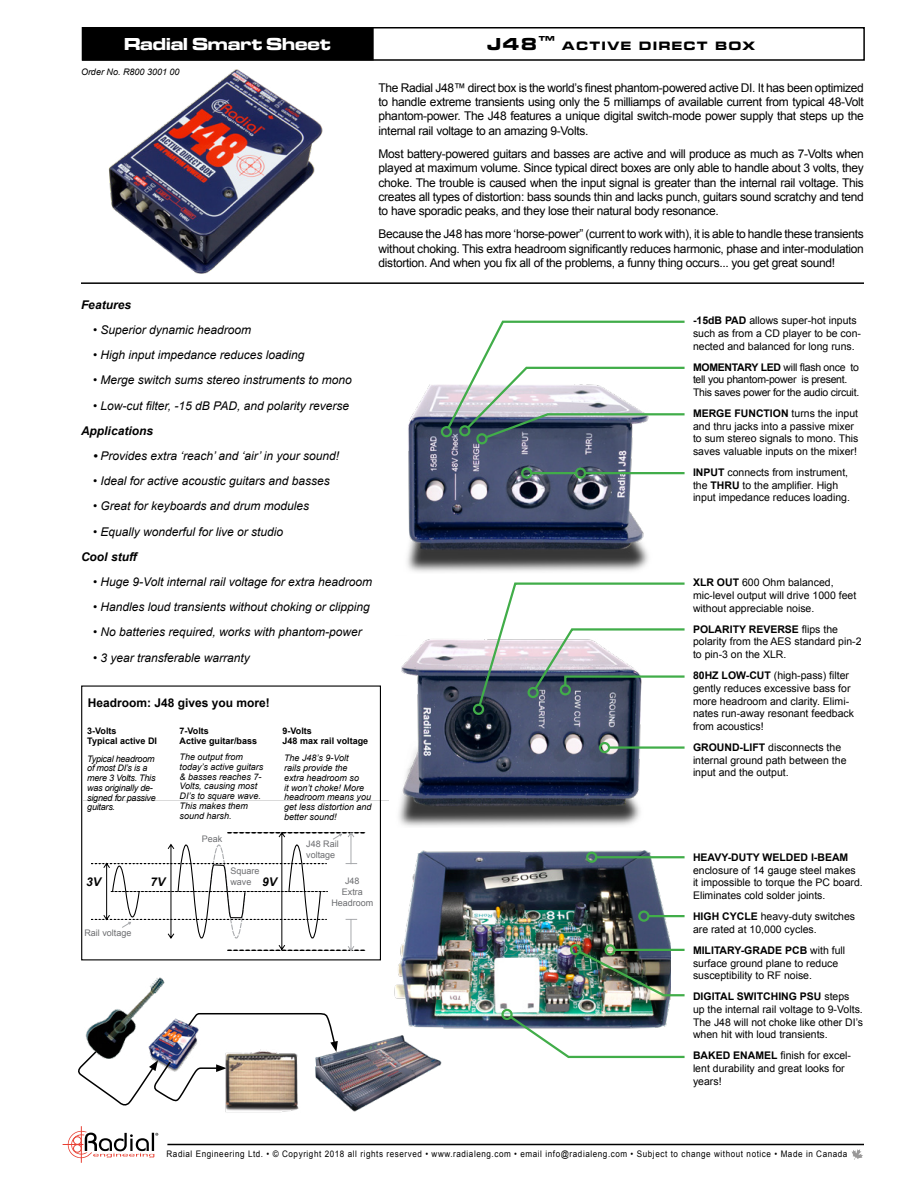
<style>
.page{position:relative;width:918px;height:1188px;background:#fff}
.page>*{position:absolute;margin:0;border:0;box-sizing:border-box;transform-origin:0 0}
.t1{font:18px "Microgramma D Bold Exte";color:#fff}
.t2{font:18px "Microgramma D Bold Exte";color:#000}
.t3{font:12.6px "Microgramma D Bold Exte";letter-spacing:.145em;color:#000}
.t4{font:12px/14.4px "Arial";letter-spacing:-.025em;color:#000;text-align:justify}
.t5{font:italic 12px "Arial";color:#000}
.t6{font:italic 700 12px "Arial";color:#000}
.t7{font:700 12px "Arial";color:#000}
.t8{font:10.5px/12.6px "Arial";color:#000}
.t9{font:10.5px/12.6px "Arial";letter-spacing:-.025em;color:#000}
.t10{font:700 10.5px "Arial";color:#000}
.t11{font:italic 9px/9.8px "Arial";color:#000}
.t12{font:9px "Arial";letter-spacing:.07em;color:#000;scale:.9 1}
.t13{font:italic 9px/9.8px "Arial";letter-spacing:-.025em;color:#000}
.t14{font:700 9px/10.8px "Arial";color:#000}
.t15{font:9px/10.8px "Arial";color:#6d6e71}
.s1{font-weight:700}
</style>
<div class="page">
<div style="left:82px;top:27px;width:783px;height:34px;border:2px solid #000"></div>
<div style="left:83px;top:28px;width:290px;height:32px;background:#000"></div>
<div style="left:82px;top:27px;width:292px;height:33px;border:2px solid #000"></div>
<hr style="left:167px;top:1144px;width:697px;height:1px;background:#000">
<hr style="left:81px;top:1126px;width:1px;height:37px;background:#e84032">
<svg style="left:63px;top:1131px;width:95px;height:27px"></svg>
<svg style="left:852px;top:1149px;width:11px;height:11px"></svg>
<img style="left:407px;top:384px;width:246px;height:188px">
<img style="left:398px;top:639px;width:243px;height:188px">
<img style="left:394px;top:850px;width:277px;height:179px">
<img style="left:108px;top:69px;width:215px;height:205px">
<hr style="left:81px;top:282px;width:783px;height:2px;background:#000">
<svg style="left:84px;top:801px;width:297px;height:159px"></svg>
<svg style="left:91px;top:827px;width:275px;height:126px"></svg>
<img style="left:112px;top:977px;width:53px;height:35px">
<svg style="left:78px;top:1012px;width:255px;height:94px"></svg>
<img style="left:223px;top:1049px;width:77px;height:64px">
<img style="left:313px;top:1033px;width:129px;height:79px">
<div style="left:441px;top:426px;width:11px;height:11px;border:2px solid #41ad49;border-radius:50%"></div>
<svg style="left:445px;top:320px;width:240px;height:120px"></svg>
<div style="left:476px;top:433px;width:12px;height:11px;border:2px solid #41ad49;border-radius:50%"></div>
<hr style="left:585px;top:472px;width:100px;height:2px;background:#41ad49">
<div style="left:575px;top:468px;width:11px;height:11px;border:2px solid #41ad49;border-radius:50%"></div>
<hr style="left:531px;top:472px;width:45px;height:2px;background:#41ad49">
<div style="left:521px;top:468px;width:11px;height:11px;border:2px solid #41ad49;border-radius:50%"></div>
<div style="left:473px;top:704px;width:11px;height:11px;border:2px solid #41ad49;border-radius:50%"></div>
<svg style="left:477px;top:582px;width:208px;height:126px"></svg>
<div style="left:560px;top:684px;width:11px;height:12px;border:2px solid #41ad49;border-radius:50%"></div>
<hr style="left:609px;top:746px;width:76px;height:3px;background:#41ad49">
<div style="left:599px;top:742px;width:11px;height:11px;border:2px solid #41ad49;border-radius:50%"></div>
<hr style="left:596px;top:856px;width:89px;height:2px;background:#41ad49">
<div style="left:586px;top:852px;width:11px;height:11px;border:2px solid #41ad49;border-radius:50%"></div>
<hr style="left:648px;top:915px;width:37px;height:2px;background:#41ad49">
<div style="left:638px;top:910px;width:12px;height:12px;border:2px solid #41ad49;border-radius:50%"></div>
<div style="left:604px;top:944px;width:12px;height:12px;border:2px solid #41ad49;border-radius:50%"></div>
<img style="left:577px;top:949px;width:108px;height:49px">
<div style="left:570px;top:944px;width:11px;height:11px;border:2px solid #41ad49;border-radius:50%"></div>
<svg style="left:508px;top:1014px;width:177px;height:45px"></svg>
<div style="left:501px;top:1009px;width:12px;height:11px;border:2px solid #41ad49;border-radius:50%"></div>
<h1 class="t1" style="left:124px;top:31px;width:208px">Radial Smart Sheet</h1>
<p class="t11" style="left:81px;top:67px;width:100px">Order No. R800 3001 00</p>
<h1 class="t2" style="left:487px;top:31px;width:69px">J48<sup>±</sup></h1>
<p class="t3" style="left:562px;top:37px;width:194px">ACTIVE DIRECT BOX</p>
<p class="t4" style="left:379px;top:80px;width:487px">The Radial J48™ direct box is the world’s finest phantom-powered active DI. It has been optimized to handle extreme transients using only the 5 milliamps of available current from typical 48-Volt phantom-power. The J48 features a unique digital switch-mode power supply that steps up the internal rail voltage to an amazing 9-Volts.</p>
<p class="t4" style="left:379px;top:147px;width:487px">Most battery-powered guitars and basses are active and will produce as much as 7-Volts when played at maximum volume. Since typical direct boxes are only able to handle about 3 volts, they choke. The trouble is caused when the input signal is greater than the internal rail voltage. This creates all types of distortion: bass sounds thin and lacks punch, guitars sound scratchy and tend to have sporadic peaks, and they lose their natural body resonance.</p>
<p class="t4" style="left:379px;top:227px;width:487px">Because the J48 has more ‘horse-power” (current to work with), it is able to handle these transients without choking. This extra headroom significantly reduces harmonic, phase and inter-modulation distortion. And when you fix all of the problems, a funny thing occurs... you get great sound!</p>
<p class="t6" style="left:81px;top:297px;width:52px">Features</p>
<p class="t5" style="left:93px;top:322px;width:160px">• Superior dynamic headroom</p>
<p class="t5" style="left:93px;top:347px;width:213px">• High input impedance reduces loading</p>
<p class="t5" style="left:93px;top:372px;width:260px">• Merge switch sums stereo instruments to mono</p>
<p class="t5" style="left:93px;top:398px;width:258px">• Low-cut filter, -15 dB PAD, and polarity reverse</p>
<p class="t6" style="left:81px;top:423px;width:74px">Applications</p>
<p class="t5" style="left:93px;top:448px;width:248px"><span class="s1">•</span> Provides extra ‘reach’ and ‘air’ in your sound!</p>
<p class="t5" style="left:93px;top:473px;width:238px">• Ideal for active acoustic guitars and basses</p>
<p class="t5" style="left:93px;top:498px;width:218px">• Great for keyboards and drum modules</p>
<p class="t5" style="left:93px;top:524px;width:192px">• Equally wonderful for live or studio</p>
<p class="t6" style="left:81px;top:549px;width:57px">Cool stuff</p>
<p class="t5" style="left:93px;top:574px;width:281px">• Huge 9-Volt internal rail voltage for extra headroom</p>
<p class="t5" style="left:93px;top:599px;width:278px">• Handles loud transients without choking or clipping</p>
<p class="t5" style="left:93px;top:624px;width:270px">• No batteries required, works with phantom-power</p>
<p class="t5" style="left:93px;top:650px;width:158px">• 3 year transferable warranty</p>
<p class="t7" style="left:88px;top:695px;width:184px">Headroom: J48 gives you more!</p>
<p class="t14" style="left:87px;top:725px;width:71px">3-Volts<br>Typical active DI</p>
<p class="t14" style="left:180px;top:725px;width:79px">7-Volts<br>Active guitar/bass</p>
<p class="t14" style="left:283px;top:725px;width:87px">9-Volts<br>J48 max rail voltage</p>
<p class="t13" style="left:87px;top:754px;width:70px">Typical headroom of most DI’s is a mere 3 Volts. This was originally de&shy;signed for passive guitars.</p>
<p class="t11" style="left:284px;top:753px;width:89px">The J48’s 9-Volt<br>rails provide the<br>extra headroom so<br>it won’t choke! More headroom means you get less distortion and better sound!</p>
<p class="t11" style="left:180px;top:752px;width:85px">The output from today’s active guitars &amp; basses reaches 7-<br>Volts, causing most<br>DI’s to square wave.<br>This makes them sound harsh.</p>
<p class="t15" style="left:202px;top:833px;width:22px">Peak</p>
<p class="t15" style="left:230px;top:865px;width:31px">Square wave</p>
<p class="t6" style="left:86px;top:874px;width:16px">3V</p>
<p class="t6" style="left:150px;top:874px;width:16px">7V</p>
<p class="t6" style="left:262px;top:874px;width:16px">9V</p>
<p class="t15" style="left:84px;top:928px;width:49px">Rail voltage</p>
<p class="t15" style="left:306px;top:839px;width:34px">J48 Rail voltage</p>
<p class="t15" style="left:331px;top:876px;width:44px;text-align:center">J48<br>Extra<br>Headroom</p>
<p class="t8" style="left:693px;top:314px;width:170px"><span class="s1">-15dB PAD</span> allows super-hot inputs such as from a CD player to be con&shy;nected and balanced for long runs.</p>
<p class="t9" style="left:693px;top:361px;width:168px"><span class="s1">MOMENTARY LED</span> will flash once to tell you phantom-power is present.<br>This saves power for the audio circuit.</p>
<p class="t8" style="left:693px;top:407px;width:167px"><span class="s1">MERGE FUNCTION</span> turns the input and thru jacks into a passive mixer to sum stereo signals to mono. This saves valuable inputs on the mixer!</p>
<p class="t8" style="left:693px;top:466px;width:158px"><span class="s1">INPUT</span> connects from instrument, the <span class="s1">THRU</span> to the amplifier. High input impedance reduces loading.</p>
<p class="t8" style="left:693px;top:577px;width:165px"><span class="s1">XLR OUT</span> 600 Ohm balanced, mic-level output will drive 1000 feet without appreciable noise.</p>
<p class="t8" style="left:693px;top:623px;width:170px"><span class="s1">POLARITY REVERSE</span> flips the polarity from the AES standard pin-2 to pin-3 on the XLR.</p>
<p class="t8" style="left:693px;top:669px;width:163px"><span class="s1">80HZ LOW-CUT</span> (high-pass) filter gently reduces excessive bass for more headroom and clarity. Elimi&shy;nates run-away resonant feedback from acoustics!</p>
<p class="t8" style="left:693px;top:741px;width:155px"><span class="s1">GROUND-LIFT</span> disconnects the internal ground path between the input and the output.</p>
<p class="t10" style="left:693px;top:850px;width:157px">HEAVY-DUTY WELDED I-BEAM</p>
<p class="t8" style="left:693px;top:864px;width:171px">enclosure of 14 gauge steel makes it impossible to torque the PC board.<br>Eliminates cold solder joints.</p>
<p class="t8" style="left:693px;top:910px;width:164px"><span class="s1">HIGH CYCLE</span> heavy-duty switches are rated at 10,000 cycles.</p>
<p class="t8" style="left:693px;top:944px;width:154px"><span class="s1">MILITARY-GRADE PCB</span> with full surface ground plane to reduce susceptibility to RF noise.</p>
<p class="t8" style="left:693px;top:991px;width:172px"><span class="s1">DIGITAL SWITCHING PSU</span> steps up the internal rail voltage to 9-Volts.<br>The J48 will not choke like other DI’s when hit with loud transients.</p>
<p class="t8" style="left:693px;top:1050px;width:160px"><span class="s1">BAKED ENAMEL</span> finish for excel&shy;lent durability and great looks for years!</p>
<p class="t12" style="left:167px;top:1148px;width:758px">Radial Engineering Ltd. • © Copyright 2018 all rights reserved • www.radialeng.com • email info@radialeng.com • Subject to change without notice • Made in Canada</p>
</div>
